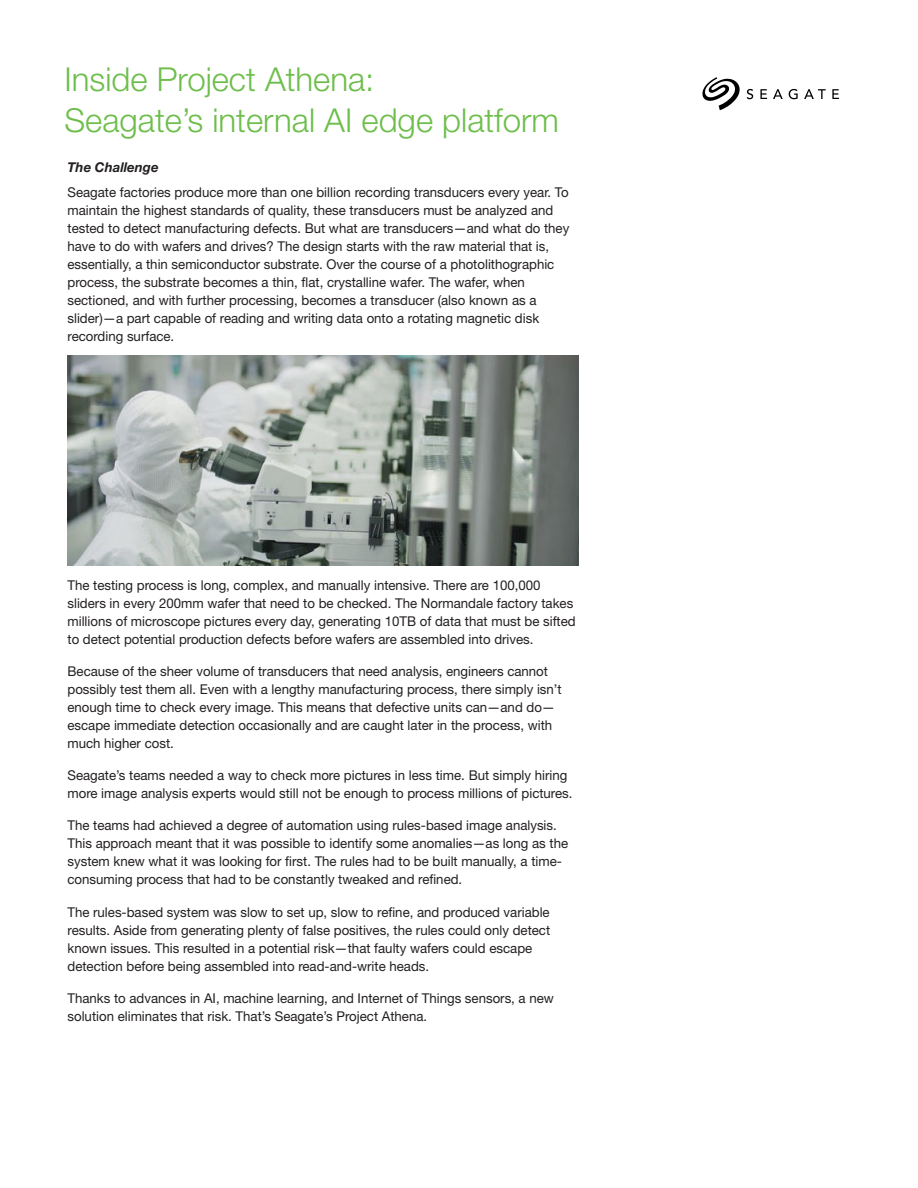
<style>
.page{position:relative;width:918px;height:1188px;background:#fff}
.page>*{position:absolute;margin:0;border:0;box-sizing:border-box;transform-origin:0 0}
.Subhead{font:300 33px/40.5px "Helvetica Neue LT Std";color:#6dbe4b}
.Body_Copy{font:13.5px/18px "Helvetica Neue LT Std";color:#231f20}
.Body_Copy-2{font:italic 700 13.5px "Helvetica Neue LT Std";color:#231f20}
</style>
<div class="page">
<svg style="left:747px;top:89px;width:6px;height:10px"></svg>
<svg style="left:760px;top:89px;width:7px;height:10px"></svg>
<svg style="left:773px;top:89px;width:10px;height:10px"></svg>
<svg style="left:789px;top:89px;width:9px;height:10px"></svg>
<svg style="left:804px;top:89px;width:22px;height:10px"></svg>
<svg style="left:832px;top:89px;width:7px;height:10px"></svg>
<svg style="left:702px;top:77px;width:38px;height:33px"></svg>
<img style="left:68px;top:356px;width:510px;height:210px">
<p class="Subhead" style="left:64px;top:58px;width:496px">Inside Project Athena:<br>Seagate’s internal AI edge platform</p>
<p class="Body_Copy-2" style="left:68px;top:159px;width:93px">The Challenge</p>
<p class="Body_Copy" style="left:68px;top:183px;width:503px">Seagate factories produce more than one billion recording transducers every year. To maintain the highest standards of quality, these transducers must be analyzed and tested to detect manufacturing defects. But what are transducers—and what do they have to do with wafers and drives? The design starts with the raw material that is, essentially, a thin semiconductor substrate. Over the course of a photolithographic process, the substrate becomes a thin, flat, crystalline wafer. The wafer, when sectioned, and with further processing, becomes a transducer (also known as a slider)—a part capable of reading and writing data onto a rotating magnetic disk recording surface.</p>
<p class="Body_Copy" style="left:68px;top:576px;width:510px">The testing process is long, complex, and manually intensive. There are 100,000 sliders in every 200mm wafer that need to be checked. The Normandale factory takes millions of microscope pictures every day, generating 10TB of data that must be sifted to detect potential production defects before wafers are assembled into drives.</p>
<p class="Body_Copy" style="left:68px;top:662px;width:496px">Because of the sheer volume of transducers that need analysis, engineers cannot possibly test them all. Even with a lengthy manufacturing process, there simply isn’t enough time to check every image. This means that defective units can—and do— escape immediate detection occasionally and are caught later in the process, with much higher cost.</p>
<p class="Body_Copy" style="left:68px;top:766px;width:507px">Seagate’s teams needed a way to check more pictures in less time. But simply hiring more image analysis experts would still not be enough to process millions of pictures.</p>
<p class="Body_Copy" style="left:68px;top:816px;width:502px">The teams had achieved a degree of automation using rules-based image analysis.<br>This approach meant that it was possible to identify some anomalies—as long as the system knew what it was looking for first. The rules had to be built manually, a time&shy;consuming process that had to be constantly tweaked and refined.</p>
<p class="Body_Copy" style="left:68px;top:903px;width:484px">The rules-based system was slow to set up, slow to refine, and produced variable results. Aside from generating plenty of false positives, the rules could only detect known issues. This resulted in a potential risk—that faulty wafers could escape detection before being assembled into read-and-write heads.</p>
<p class="Body_Copy" style="left:68px;top:989px;width:488px">Thanks to advances in AI, machine learning, and Internet of Things sensors, a new solution eliminates that risk. That’s Seagate’s Project Athena.</p>
</div>
